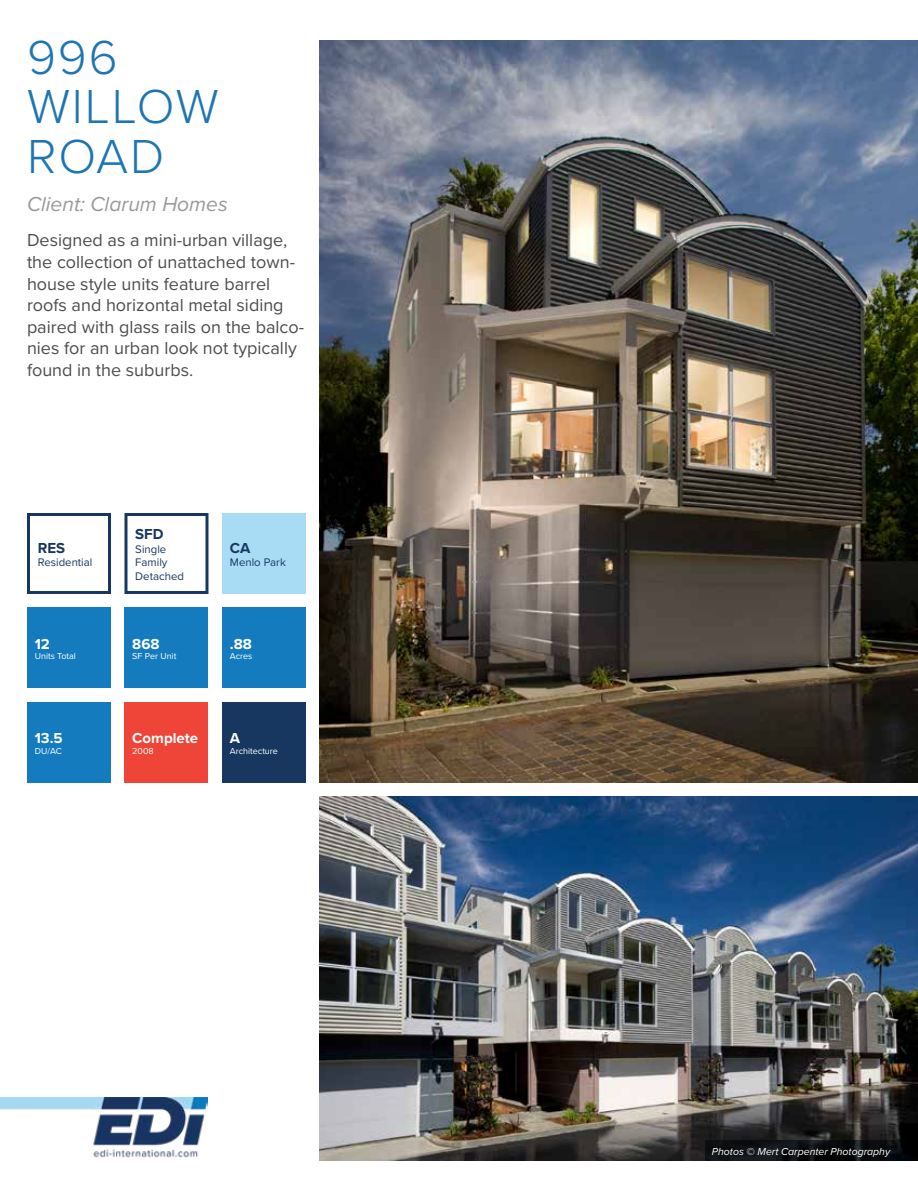
<style>
.page{position:relative;width:918px;height:1188px;background:#fff}
.page>*{position:absolute;margin:0;border:0;box-sizing:border-box;transform-origin:0 0}
.t1{font:300 49.5px/49.5px "Proxima Nova";letter-spacing:.04em;color:#1d75b3}
.t2{font:italic 21px "Proxima Nova";color:#97999c}
.t3{font:18px/21.6px "Proxima Nova";color:#4d4d4f}
.t4{font:700 15px "Proxima Nova";color:#fff}
.t5{font:700 15px "Proxima Nova";color:#183760}
.t6{font:11.4px/13.6px "Proxima Nova";color:#183760}
.t7{font:italic 10.5px "Proxima Nova";color:#fff}
.t8{font:9px "Proxima Nova";color:#fff}
</style>
<div class="page">
<img style="left:0;top:1097px;width:208px;height:61px">
<img style="left:320px;top:40px;width:598px;height:743px">
<div style="left:124px;top:513px;width:84px;height:81px;border:3px solid #183760"></div>
<div style="left:27px;top:608px;width:84px;height:80px;background:#147cbe"></div>
<div style="left:124px;top:608px;width:84px;height:80px;background:#147cbe"></div>
<div style="left:124px;top:702px;width:84px;height:81px;background:#ef4539"></div>
<div style="left:222px;top:513px;width:84px;height:81px;background:#a8dcf5"></div>
<div style="left:27px;top:702px;width:84px;height:81px;background:#147cbe"></div>
<div style="left:222px;top:608px;width:84px;height:80px;background:#147cbe"></div>
<div style="left:222px;top:702px;width:84px;height:81px;background:#183760"></div>
<img style="left:320px;top:796px;width:598px;height:365px">
<svg style="left:705px;top:1140px;width:213px;height:21px;background:#0c0e11"></svg>
<div style="left:27px;top:513px;width:84px;height:81px;border:3px solid #183760"></div>
<h1 class="t1" style="left:27px;top:30px;width:193px">996<br>WILLOW<br>ROAD</h1>
<p class="t2" style="left:27px;top:189px;width:202px">Client: Clarum Homes</p>
<p class="t3" style="left:27px;top:229px;width:279px">Designed as a mini-urban village, the collection of unattached town&shy;house style units feature barrel roofs and horizontal metal siding paired with glass rails on the balco&shy;nies for an urban look not typically found in the suburbs.</p>
<p class="t5" style="left:38px;top:536px;width:29px">RES</p>
<p class="t6" style="left:38px;top:555px;width:56px">Residential</p>
<p class="t5" style="left:135px;top:523px;width:30px">SFD</p>
<p class="t6" style="left:135px;top:541px;width:50px">Single<br>Family<br>Detached</p>
<p class="t5" style="left:230px;top:536px;width:22px">CA</p>
<p class="t6" style="left:230px;top:555px;width:58px">Menlo Park</p>
<p class="t4" style="left:35px;top:632px;width:17px">12</p>
<p class="t8" style="left:35px;top:650px;width:43px">Units Total</p>
<p class="t4" style="left:132px;top:632px;width:29px">868</p>
<p class="t8" style="left:132px;top:650px;width:46px">SF Per Unit</p>
<p class="t4" style="left:230px;top:632px;width:24px">.88</p>
<p class="t8" style="left:230px;top:650px;width:24px">Acres</p>
<p class="t4" style="left:35px;top:727px;width:29px">13.5</p>
<p class="t8" style="left:35px;top:744px;width:28px">DU/AC</p>
<p class="t4" style="left:132px;top:727px;width:67px">Complete</p>
<p class="t8" style="left:132px;top:744px;width:23px">2008</p>
<p class="t4" style="left:230px;top:727px;width:12px">A</p>
<p class="t8" style="left:230px;top:744px;width:50px">Architecture</p>
<p class="t7" style="left:712px;top:1144px;width:180px">Photos © Mert Carpenter Photography</p>
</div>
